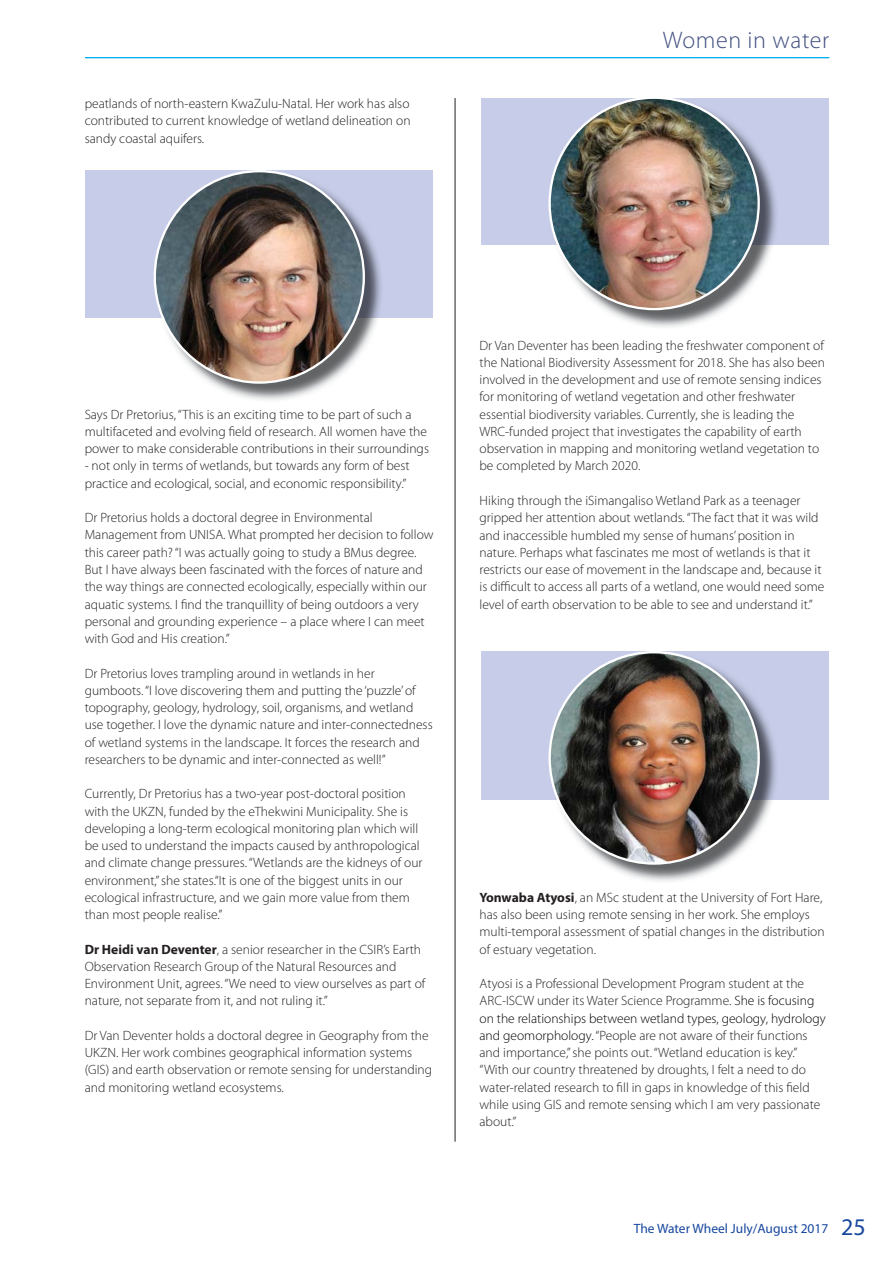
<style>
.page{position:relative;width:893px;height:1263px;background:#fff}
.page>*{position:absolute;margin:0;border:0;box-sizing:border-box;transform-origin:0 0}
.t1{font:300 24px "Myriad Pro";letter-spacing:.025em;color:#415080}
.t2{font:300 13.5px/17.2px "Myriad Pro";color:#231f20}
.t3{font:13.5px "Myriad Pro";color:#17479e}
.s1{font-weight:700}
.s2{color:#010202}
.s3{font-size:24px}
</style>
<div class="page">
<div style="left:85px;top:170px;width:348px;height:148px;background:#c7cde8"></div>
<div style="left:481px;top:98px;width:347px;height:146px;background:#c7cde8"></div>
<div style="left:481px;top:651px;width:347px;height:148px;background:#c7cde8"></div>
<hr style="left:85px;top:57px;width:744px;height:1px;background:#00aeef">
<hr style="left:455px;top:98px;width:1px;height:1044px;background:#231f20">
<img style="left:156px;top:172px;width:225px;height:228px">
<img style="left:155px;top:171px;width:209px;height:212px;border-radius:50%">
<img style="left:551px;top:99px;width:227px;height:228px">
<img style="left:550px;top:98px;width:209px;height:211px;border-radius:50%">
<img style="left:551px;top:653px;width:227px;height:228px">
<img style="left:550px;top:652px;width:209px;height:211px;border-radius:50%">
<p class="t2" style="left:85px;top:96px;width:327px;text-align:justify">peatlands of north-eastern KwaZulu-Natal. Her work has also contributed to current knowledge of wetland delineation on sandy coastal aquifers.</p>
<h1 class="t1" style="left:663px;top:31px;width:168px">Women in water</h1>
<p class="t2" style="left:85px;top:407px;width:346px">Says Dr Pretorius, “This is an exciting time to be part of such a multifaceted and evolving field of research. All women have the power to make considerable contributions in their surroundings</p>
<p class="t2" style="left:85px;top:459px;width:326px">- not only in terms of wetlands, but towards any form of best practice and ecological, social, and economic responsibility.”</p>
<p class="t2" style="left:85px;top:510px;width:350px">Dr Pretorius holds a doctoral degree in Environmental Management from UNISA. What prompted her decision to follow this career path? “I was actually going to study a BMus degree.<br>But I have always been fascinated with the forces of nature and the way things are connected ecologically, especially within our aquatic systems. I find the tranquillity of being outdoors a very personal and grounding experience – a place where I can meet with God and His creation.”</p>
<p class="t2" style="left:85px;top:666px;width:350px">Dr Pretorius loves trampling around in wetlands in her gumboots. “I love discovering them and putting the ‘puzzle’ of topography, geology, hydrology, soil, organisms, and wetland use together. I love the dynamic nature and inter-connectedness of wetland systems in the landscape. It forces the research and researchers to be dynamic and inter-connected as well!”</p>
<p class="t2" style="left:85px;top:786px;width:339px">Currently, Dr Pretorius has a two-year post-doctoral position with the UKZN, funded by the eThekwini Municipality. She is developing a long-term ecological monitoring plan which will be used to understand the impacts caused by anthropological and climate change pressures. “Wetlands are the kidneys of our environment,” she states.“It is one of the biggest units in our ecological infrastructure, and we gain more value from them than most people realise.”</p>
<p class="t2" style="left:85px;top:942px;width:342px"><span class="s1">Dr Heidi van Deventer</span>, a senior researcher in the CSIR’s Earth Observation Research Group of the Natural Resources and Environment Unit, agrees. “We need to view ourselves as part of nature, not separate from it, and not ruling it.”</p>
<p class="t2" style="left:85px;top:1028px;width:349px">Dr Van Deventer holds a doctoral degree in Geography from the UKZN. Her work combines geographical information systems (GIS) and earth observation or remote sensing for understanding and monitoring wetland ecosystems.</p>
<p class="t2" style="left:479px;top:338px;width:347px">Dr Van Deventer has been leading the freshwater component of the National Biodiversity Assessment for 2018. She has also been involved in the development and use of remote sensing indices for monitoring of wetland vegetation and other freshwater essential biodiversity variables. Currently, she is leading the WRC-funded project that investigates the capability of earth observation in mapping and monitoring wetland vegetation to be completed by March 2020.</p>
<p class="t2" style="left:479px;top:493px;width:346px">Hiking through the iSimangaliso Wetland Park as a teenager gripped her attention about wetlands. “The fact that it was wild and inaccessible humbled my sense of humans’ position in nature. Perhaps what fascinates me most of wetlands is that it restricts our ease of movement in the landscape and, because it is difficult to access all parts of a wetland, one would need some level of earth observation to be able to see and understand it.”</p>
<p class="t2" style="left:479px;top:890px;width:347px"><span class="s1">Yonwaba Atyosi</span>, an MSc student at the University of Fort Hare, has also been using remote sensing in her work. She employs multi-temporal assessment of spatial changes in the distribution of estuary vegetation.</p>
<p class="t2" style="left:479px;top:976px;width:348px">Atyosi is a Professional Development Program student at the ARC-ISCW under its Water Science Programme. <span class="s2">She is focusing on the relationships between wetland types, geology, hydrology and geomorphology.</span> “People are not aware of their functions and importance,” she points out. “Wetland education is key.” “With our country threatened by droughts, I felt a need to do water-related research to fill in gaps in knowledge of this field while using GIS and remote sensing which I am very passionate about.”</p>
<p class="t3" style="left:634px;top:1223px;width:233px">The Water Wheel July/August 2017 <span class="s3">25</span></p>
</div>
